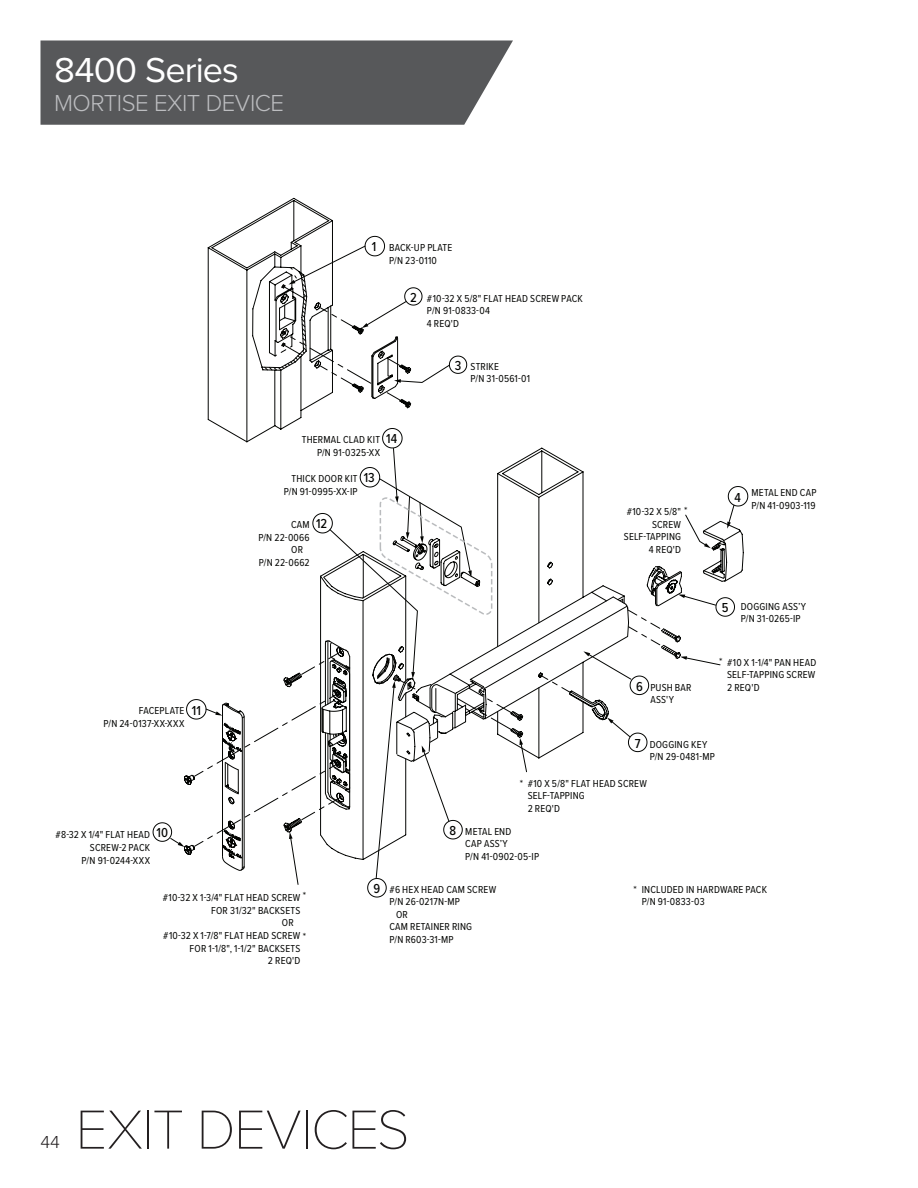
<style>
.page{position:relative;width:918px;height:1188px;background:#fff}
.page>*{position:absolute;margin:0;border:0;box-sizing:border-box;transform-origin:0 0}
.Section_name{font:100 57px "Proxima Nova T";letter-spacing:-.025em;color:#231f20}
.Category{font:36px "Proxima Nova";letter-spacing:-.025em;color:#fff}
.t1{font:300 24px "Proxima Nova";letter-spacing:-.02em;color:#bcbdc0}
.t2{font:300 18px "Proxima Nova";color:#231f20}
.t3{font:500 13.5px "Proxima Nova Cond";letter-spacing:.005em;color:#040503}
.t4{font:10.5px/12.6px "Proxima Nova Cond";letter-spacing:.015em;color:#040503}
</style>
<div class="page">
<svg style="left:40px;top:40px;width:473px;height:85px;background:#616264"></svg>
<svg style="left:207px;top:198px;width:169px;height:230px"></svg>
<svg style="left:275px;top:401px;width:469px;height:194px"></svg>
<svg style="left:512px;top:567px;width:170px;height:206px"></svg>
<svg style="left:539px;top:674px;width:32px;height:19px"></svg>
<svg style="left:519px;top:738px;width:8px;height:34px"></svg>
<svg style="left:678px;top:595px;width:57px;height:22px"></svg>
<svg style="left:680px;top:656px;width:41px;height:10px"></svg>
<svg style="left:583px;top:609px;width:78px;height:86px"></svg>
<svg style="left:607px;top:718px;width:41px;height:34px"></svg>
<svg style="left:727px;top:486px;width:22px;height:43px"></svg>
<svg style="left:685px;top:514px;width:26px;height:34px"></svg>
<svg style="left:262px;top:236px;width:206px;height:165px"></svg>
<svg style="left:152px;top:428px;width:360px;height:470px"></svg>
<p class="Category" style="left:54px;top:44px;width:186px">8400 Series</p>
<p class="t1" style="left:54px;top:90px;width:232px">MORTISE EXIT DEVICE</p>
<p class="t3" style="left:192px;top:701px;width:11px">11</p>
<p class="t4" style="left:104px;top:704px;width:82px;text-align:right">FACEPLATE<br>P/N 24-0137-XX-XXX</p>
<p class="t3" style="left:372px;top:237px;width:6px">1</p>
<p class="t4" style="left:389px;top:241px;width:64px">BACK-UP PLATE<br>P/N 23-0110</p>
<p class="t3" style="left:410px;top:287px;width:8px">2</p>
<p class="t4" style="left:427px;top:291px;width:157px">#10-32 X 5/8" FLAT HEAD SCREW PACK<br>P/N 91-0833-04<br>4 REQ'D</p>
<p class="t3" style="left:455px;top:355px;width:8px">3</p>
<p class="t4" style="left:471px;top:360px;width:61px">STRIKE<br>P/N 31-0561-01</p>
<p class="t3" style="left:386px;top:429px;width:13px">14</p>
<p class="t4" style="left:302px;top:433px;width:80px;text-align:right">THERMAL CLAD KIT<br>P/N 91-0325-XX</p>
<p class="t3" style="left:364px;top:468px;width:13px">13</p>
<p class="t4" style="left:284px;top:472px;width:75px;text-align:right">THICK DOOR KIT<br>P/N 91-0995-XX-IP</p>
<p class="t3" style="left:316px;top:514px;width:13px">12</p>
<p class="t4" style="left:291px;top:518px;width:20px">CAM</p>
<p class="t4" style="left:258px;top:531px;width:53px">P/N 22-0066</p>
<p class="t4" style="left:291px;top:543px;width:13px">OR</p>
<p class="t4" style="left:259px;top:556px;width:52px">P/N 22-0662</p>
<p class="t4" style="left:627px;top:505px;width:62px">#10-32 X 5/8" *</p>
<p class="t4" style="left:652px;top:517px;width:31px">SCREW</p>
<p class="t4" style="left:624px;top:530px;width:59px">SELF-TAPPING</p>
<p class="t4" style="left:649px;top:543px;width:34px">4 REQ'D</p>
<p class="t3" style="left:734px;top:487px;width:8px">4</p>
<p class="t4" style="left:752px;top:486px;width:66px">METAL END CAP<br>P/N 41-0903-119</p>
<p class="t3" style="left:722px;top:598px;width:8px">5</p>
<p class="t4" style="left:741px;top:600px;width:67px">DOGGING ASS’Y<br>P/N 31-0265-IP</p>
<p class="t4" style="left:719px;top:655px;width:99px">* #10 X 1-1/4" PAN HEAD</p>
<p class="t3" style="left:636px;top:676px;width:8px">6</p>
<p class="t3" style="left:635px;top:733px;width:7px">7</p>
<p class="t4" style="left:650px;top:681px;width:43px">PUSH BAR<br>ASS'Y</p>
<p class="t4" style="left:650px;top:737px;width:67px">DOGGING KEY<br>P/N 29-0481-MP</p>
<p class="t4" style="left:727px;top:668px;width:90px">SELF-TAPPING SCREW<br>2 REQ'D</p>
<p class="t3" style="left:157px;top:823px;width:13px">10</p>
<p class="t4" style="left:56px;top:828px;width:96px;text-align:right">#8-32 X 1/4" FLAT HEAD<br>SCREW-2 PACK<br>P/N 91-0244-XXX</p>
<p class="t4" style="left:303px;top:888px;width:5px">*</p>
<p class="t4" style="left:163px;top:891px;width:139px">#10-32 X 1-3/4" FLAT HEAD SCREW</p>
<p class="t4" style="left:211px;top:903px;width:91px">FOR 31/32" BACKSETS</p>
<p class="t4" style="left:282px;top:916px;width:13px">OR</p>
<p class="t4" style="left:163px;top:929px;width:139px">#10-32 X 1-7/8" FLAT HEAD SCREW</p>
<p class="t4" style="left:190px;top:941px;width:112px">FOR 1-1/8", 1-1/2" BACKSETS</p>
<p class="t4" style="left:268px;top:954px;width:34px">2 REQ'D</p>
<p class="t4" style="left:303px;top:930px;width:5px">*</p>
<p class="t3" style="left:374px;top:879px;width:8px">9</p>
<p class="t4" style="left:520px;top:776px;width:128px">* #10 X 5/8" FLAT HEAD SCREW</p>
<p class="t4" style="left:528px;top:789px;width:59px">SELF-TAPPING<br>2 REQ'D</p>
<p class="t4" style="left:465px;top:825px;width:75px">METAL END<br>CAP ASS’Y<br>P/N 41-0902-05-IP</p>
<p class="t4" style="left:389px;top:882px;width:108px">#6 HEX HEAD CAM SCREW</p>
<p class="t4" style="left:389px;top:895px;width:72px">P/N 26-0217N-MP</p>
<p class="t4" style="left:396px;top:908px;width:13px">OR</p>
<p class="t4" style="left:389px;top:920px;width:84px">CAM RETAINER RING</p>
<p class="t3" style="left:450px;top:821px;width:8px">8</p>
<p class="t4" style="left:389px;top:933px;width:66px">P/N R603-31-MP</p>
<p class="t4" style="left:642px;top:882px;width:127px;text-indent:-8px">* INCLUDED IN HARDWARE PACK<br>P/N 91-0833-03</p>
<h3 class="t2" style="left:40px;top:1132px;width:21px">44</h3>
<p class="Section_name" style="left:76px;top:1087px;width:336px">EXIT DEVICES</p>
</div>
